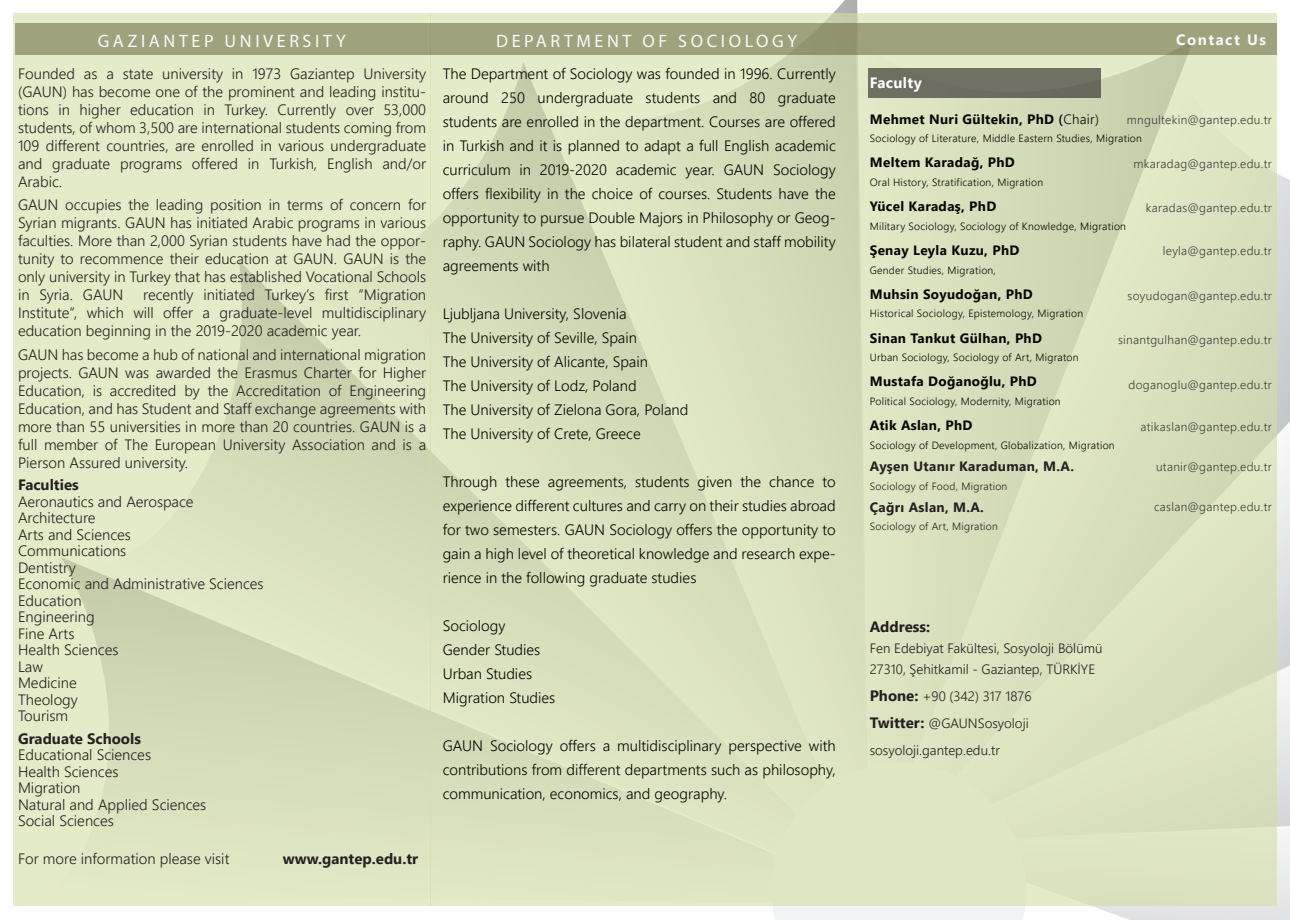
<style>
.page{position:relative;width:1290px;height:920px;background:#fff}
.page>*{position:absolute;margin:0;border:0;box-sizing:border-box;transform-origin:0 0}
.t1{font:18px "Myriad Pro";letter-spacing:.2em;color:#f9fafa}
.t2{font:300 15px/18px "Segoe UI";color:#252122;text-align:justify}
.t3{font:300 15px/24px "Segoe UI";color:#040503;text-align:justify}
.t4{font:700 15px "Segoe UI";color:#252122}
.t5{font:700 15px "Segoe UI";letter-spacing:.1em;color:#faf9fa}
.t6{font:700 15px "Segoe UI";color:#231f20}
.t7{font:700 15px "Segoe UI";letter-spacing:.025em;color:#fff}
.t8{font:700 13.5px "Segoe UI";letter-spacing:.025em;color:#050504}
.t9{font:300 13.5px/27px "Segoe UI";color:#231f20}
.t10{font:700 13.5px "Segoe UI";letter-spacing:.025em;color:#231f20}
.t11{font:300 12px "Segoe UI";letter-spacing:.025em;color:#3e3e3f}
.t12{font:300 10.5px "Segoe UI";letter-spacing:.025em;color:#050504}
.t13{font:300 10.5px "Segoe UI";letter-spacing:.025em;color:#231f20}
.s1{font-weight:600}
.s2{font-weight:300}
.s3{font-weight:700;font-size:15px}
</style>
<div class="page">
<svg style="left:1276px;top:421px;width:14px;height:243px"></svg>
<svg style="left:1276px;top:664px;width:14px;height:98px"></svg>
<svg style="left:773px;top:762px;width:517px;height:158px"></svg>
<svg style="left:13px;top:14px;width:418px;height:892px;background:#dde4c1"></svg>
<div style="left:431px;top:14px;width:427px;height:892px;background:linear-gradient(to bottom,#d6ddbb,#dce3c1)"></div>
<div style="left:858px;top:14px;width:418px;height:892px;background:#dce2c0"></div>
<div style="left:15px;top:23px;width:1261px;height:32px;background:#9fa27c"></div>
<div style="left:868px;top:68px;width:233px;height:30px;background:#707063"></div>
<p class="t1" style="left:98px;top:29px;width:250px">GAZIANTEP UNIVERSITY</p>
<p class="t1" style="left:496px;top:29px;width:302px">DEPARTMENT OF SOCIOLOGY</p>
<p class="t5" style="left:1176px;top:26px;width:91px">Contact Us</p>
<p class="t2" style="left:18px;top:64px;width:410px">Founded as a state university in 1973 Gaziantep University (GAUN) has become one of the prominent and leading institu&shy;tions in higher education in Turkey. Currently over 53,000 students, of whom 3,500 are international students coming from 109 different countries, are enrolled in various undergraduate and graduate programs offered in Turkish, English and/or Arabic.</p>
<p class="t2" style="left:18px;top:194px;width:410px">GAUN occupies the leading position in terms of concern for Syrian migrants. GAUN has initiated Arabic programs in various faculties. More than 2,000 Syrian students have had the oppor&shy;tunity to recommence their education at GAUN. GAUN is the only university in Turkey that has established Vocational Schools in Syria. GAUN</p>
<p class="t2" style="left:18px;top:284px;width:410px;text-indent:125px">recently initiated Turkey’s first “Migration Institute“, which will offer a graduate-level multidisciplinary education beginning in the 2019-2020 academic year.</p>
<p class="t2" style="left:18px;top:344px;width:410px">GAUN has become a hub of national and international migration projects. GAUN was awarded the Erasmus Charter for Higher Education, is accredited by the Accreditation of Engineering Education, and has Student and Staff exchange agreements with more than 55 universities in more than 20 countries. GAUN is a full member of The European University Association and is a Pierson Assured university.</p>
<p class="t4" style="left:18px;top:471px;width:62px">Faculties</p>
<p class="t2" style="left:18px;top:492px;width:247px;line-height:16.5px;text-align:left">Aeronautics and Aerospace<br>Architecture<br>Arts and Sciences<br>Communications<br>Dentistry<br>Economic and Administrative Sciences<br>Education<br>Engineering<br>Fine Arts<br>Health Sciences<br>Law<br>Medicine<br>Theology<br>Tourism</p>
<p class="t4" style="left:18px;top:724px;width:125px">Graduate Schools</p>
<p class="t2" style="left:18px;top:745px;width:190px;line-height:16.5px;text-align:left">Educational Sciences<br>Health Sciences<br>Migration<br>Natural and Applied Sciences<br>Social Sciences</p>
<p class="t2" style="left:18px;top:848px;width:213px">For more information please visit</p>
<p class="t4" style="left:283px;top:844px;width:137px">www.gantep.edu.tr</p>
<p class="t3" style="left:443px;top:61px;width:395px">The Department of Sociology was founded in 1996. Currently around 250 undergraduate students and 80 graduate students are enrolled in the department. Courses are offered in Turkish and it is planned to adapt a full English academic curriculum in 2019-2020 academic year. GAUN Sociology offers flexibility in the choice of courses. Students have the opportunity to pursue Double Majors in Philosophy or Geog&shy;raphy. GAUN Sociology has bilateral student and staff mobility agreements with</p>
<p class="t3" style="left:443px;top:301px;width:247px;text-align:left">Ljubljana University, Slovenia<br>The University of Seville, Spain<br>The University of Alicante, Spain<br>The University of Lodz, Poland<br>The University of Zielona Gora, Poland The University of Crete, Greece</p>
<p class="t3" style="left:443px;top:469px;width:395px">Through these agreements, students given the chance to experience different cultures and carry on their studies abroad for two semesters. GAUN Sociology offers the opportunity to gain a high level of theoretical knowledge and research expe&shy;rience in the following graduate studies</p>
<p class="t3" style="left:443px;top:613px;width:114px;text-align:left">Sociology<br>Gender Studies<br>Urban Studies<br>Migration Studies</p>
<p class="t3" style="left:443px;top:733px;width:395px">GAUN Sociology offers a multidisciplinary perspective with contributions from different departments such as philosophy, communication, economics, and geography.</p>
<p class="t7" style="left:870px;top:69px;width:54px">Faculty</p>
<p class="t8" style="left:870px;top:106px;width:231px">Mehmet Nuri Gültekin, PhD <span class="s1">(</span><span class="s2">Chair)</span></p>
<p class="t12" style="left:870px;top:128px;width:274px">Sociology of Literature, Middle Eastern Studies, Migration</p>
<p class="t8" style="left:870px;top:150px;width:147px">Meltem Karadağ, PhD</p>
<p class="t12" style="left:870px;top:172px;width:175px">Oral History, Stratification, Migration</p>
<p class="t8" style="left:870px;top:194px;width:128px">Yücel Karadaş, PhD</p>
<p class="t12" style="left:870px;top:216px;width:258px">Military Sociology, Sociology of Knowledge, Migration</p>
<p class="t8" style="left:870px;top:237px;width:151px">Şenay Leyla Kuzu, PhD</p>
<p class="t12" style="left:870px;top:260px;width:128px">Gender Studies, Migration,</p>
<p class="t8" style="left:870px;top:281px;width:165px">Muhsin Soyudoğan, PhD</p>
<p class="t12" style="left:870px;top:304px;width:215px">Historical Sociology, Epistemology, Migration</p>
<p class="t8" style="left:870px;top:325px;width:174px">Sinan Tankut Gülhan, PhD</p>
<p class="t12" style="left:870px;top:347px;width:210px">Urban Sociology, Sociology of Art, Migraton</p>
<p class="t8" style="left:870px;top:369px;width:169px">Mustafa Doğanoğlu, PhD</p>
<p class="t12" style="left:870px;top:391px;width:192px">Political Sociology, Modernity, Migration</p>
<p class="t8" style="left:870px;top:413px;width:104px">Atik Aslan, PhD</p>
<p class="t12" style="left:870px;top:435px;width:246px">Sociology of Development, Globalization, Migration</p>
<p class="t10" style="left:870px;top:453px;width:206px">Ayşen Utanır Karaduman, M.A.</p>
<p class="t13" style="left:870px;top:476px;width:139px">Sociology of Food, Migration</p>
<p class="t10" style="left:870px;top:494px;width:116px">Çağrı Aslan, M.A.</p>
<p class="t13" style="left:870px;top:517px;width:130px">Sociology of Art, Migration</p>
<p class="t11" style="left:1127px;top:108px;width:147px">mngultekin@gantep.edu.tr</p>
<p class="t11" style="left:1133px;top:152px;width:140px">mkaradag@gantep.edu.tr</p>
<p class="t11" style="left:1146px;top:197px;width:127px">karadas@gantep.edu.tr</p>
<p class="t11" style="left:1163px;top:240px;width:111px">leyla@gantep.edu.tr</p>
<p class="t11" style="left:1127px;top:284px;width:146px">soyudogan@gantep.edu.tr</p>
<p class="t11" style="left:1118px;top:329px;width:155px">sinantgulhan@gantep.edu.tr</p>
<p class="t11" style="left:1128px;top:373px;width:145px">doganoglu@gantep.edu.tr</p>
<p class="t11" style="left:1140px;top:416px;width:133px">atikaslan@gantep.edu.tr</p>
<p class="t11" style="left:1156px;top:456px;width:117px">utanir@gantep.edu.tr</p>
<p class="t11" style="left:1154px;top:496px;width:119px">caslan@gantep.edu.tr</p>
<p class="t6" style="left:870px;top:613px;width:62px">Address:</p>
<p class="t9" style="left:870px;top:636px;width:234px;line-height:21px">Fen Edebiyat Fakültesi, Sosyoloji Bölümü<br>27310, Şehitkamil - Gaziantep, TÜRKİYE</p>
<p class="t9" style="left:870px;top:681px;width:163px"><span class="s3">Phone:</span> +90 (342) 317 1876<br><span class="s3">Twitter:</span> @GAUNSosyoloji sosyoloji.gantep.edu.tr</p>
</div>
